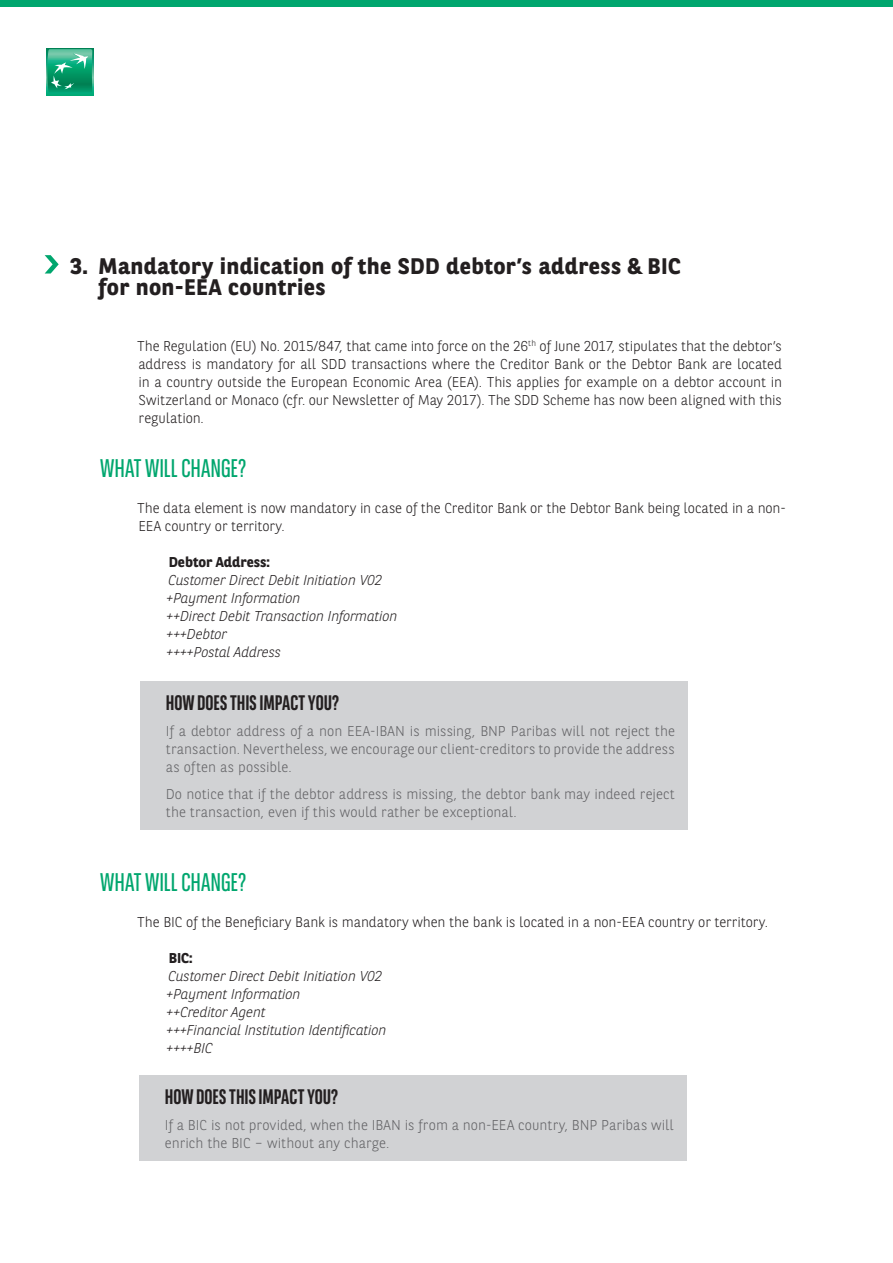
<style>
.page{position:relative;width:893px;height:1263px;background:#fff}
.page>*{position:absolute;margin:0;border:0;box-sizing:border-box;transform-origin:0 0}
.t1{font:25.5px "BNPP Sans Condensed";color:#00a66e}
.t2{font:700 22.5px/21px "BNPP Sans";letter-spacing:.02em;color:#231f20}
.t3{font:700 21px "BNPP Sans Condensed";letter-spacing:-.005em;color:#231f20}
.t4{font:300 14.25px/18px "BNPP Sans";letter-spacing:-.005em;color:#231f20;text-align:justify}
.t5{font:300 14.25px/18px "BNPP Sans";letter-spacing:.005em;color:#636366}
.t6{font:italic 300 14.25px/18px "BNPP Sans";letter-spacing:-.015em;color:#231f20}
.t7{font:700 14.25px "BNPP Sans";color:#231f20}
</style>
<div class="page">
<div style="left:0;top:0;width:893px;height:7px;background:#00a66e"></div>
<svg style="left:46px;top:48px;width:47px;height:47px"></svg>
<svg style="left:47px;top:49px;width:45px;height:45px"></svg>
<svg style="left:45px;top:255px;width:14px;height:18px"></svg>
<div style="left:140px;top:681px;width:548px;height:148px;background:#d1d2d4"></div>
<div style="left:139px;top:1075px;width:548px;height:86px;background:#d1d2d4"></div>
<h2 class="t2" style="left:99px;top:254px;width:584px;text-indent:-28px">3. Mandatory indication of the SDD debtor’s address &amp; BIC for non-EEA countries</h2>
<p class="t4" style="left:137px;top:336px;width:646px">The Regulation (EU) No. 2015/847, that came into force on the 26<sup>th</sup> of June 2017, stipulates that the debtor’s address is mandatory for all SDD transactions where the Creditor Bank or the Debtor Bank are located in a country outside the European Economic Area (EEA). This applies for example on a debtor account in Switzerland or Monaco (cfr. our Newsletter of May 2017). The SDD Scheme has now been aligned with this regulation.</p>
<h1 class="t1" style="left:100px;top:452px;width:147px">WHAT WILL CHANGE?</h1>
<p class="t4" style="left:137px;top:498px;width:651px">The data element is now mandatory in case of the Creditor Bank or the Debtor Bank being located in a non-<br>EEA country or territory.</p>
<p class="t7" style="left:169px;top:552px;width:103px">Debtor Address:</p>
<p class="t6" style="left:166px;top:570px;width:233px">Customer Direct Debit Initiation V02 +Payment Information<br>++Direct Debit Transaction Information +++Debtor<br>++++Postal Address</p>
<h3 class="t3" style="left:166px;top:690px;width:175px">HOW DOES THIS IMPACT YOU?</h3>
<p class="t5" style="left:166px;top:722px;width:511px;text-align:justify">If a debtor address of a non EEA-IBAN is missing, BNP Paribas will not reject the transaction. Nevertheless, we encourage our client-creditors to provide the address as often as possible.</p>
<p class="t5" style="left:166px;top:784px;width:511px">Do notice that if the debtor address is missing, the debtor bank may indeed reject the transaction, even if this would rather be exceptional.</p>
<h1 class="t1" style="left:100px;top:866px;width:147px">WHAT WILL CHANGE?</h1>
<p class="t4" style="left:137px;top:912px;width:632px">The BIC of the Beneficiary Bank is mandatory when the bank is located in a non-EEA country or territory.</p>
<p class="t7" style="left:169px;top:948px;width:25px">BIC:</p>
<p class="t6" style="left:166px;top:966px;width:222px">Customer Direct Debit Initiation V02 +Payment Information<br>++Creditor Agent<br>+++Financial Institution Identification ++++BIC</p>
<h3 class="t3" style="left:165px;top:1084px;width:175px">HOW DOES THIS IMPACT YOU?</h3>
<p class="t5" style="left:165px;top:1116px;width:510px">If a BIC is not provided, when the IBAN is from a non-EEA country, BNP Paribas will enrich the BIC – without any charge.</p>
</div>
